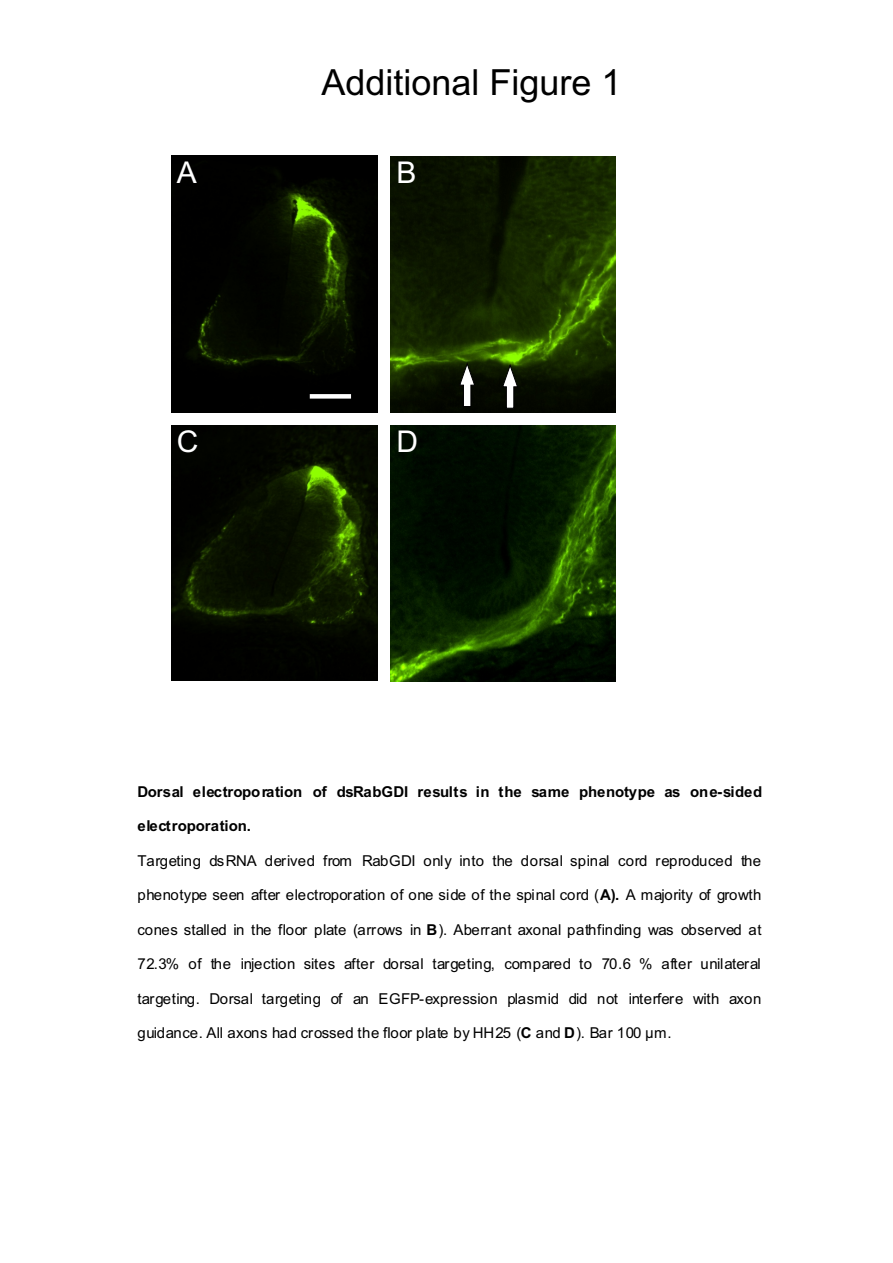
<style>
.page{position:relative;width:893px;height:1263px;background:#fff}
.page>*{position:absolute;margin:0;border:0;box-sizing:border-box;transform-origin:0 0}
.t1{font:36px "Arial";color:#000}
.t2{font:30px "Arial";color:#fff}
.t3{font:15px "Arial";color:#000}
.t4{font:700 15px "Arial";letter-spacing:-.01em;color:#000}
.t5{font:15px "Arial";letter-spacing:.02em;color:#000}
.s1{font-weight:700}
</style>
<div class="page">
<img style="left:171px;top:155px;width:207px;height:258px">
<div style="left:310px;top:394px;width:41px;height:5px;background:#fff"></div>
<img style="left:391px;top:156px;width:224px;height:257px">
<svg style="left:501px;top:363px;width:18px;height:46px"></svg>
<img style="left:171px;top:426px;width:207px;height:255px">
<img style="left:391px;top:426px;width:224px;height:255px">
<svg style="left:458px;top:361px;width:18px;height:46px"></svg>
<h1 class="t1" style="left:321px;top:69px;width:302px">Additional Figure 1</h1>
<h2 class="t2" style="left:177px;top:161px;width:22px">A</h2>
<h2 class="t2" style="left:396px;top:161px;width:22px">B</h2>
<h2 class="t2" style="left:177px;top:430px;width:23px">C</h2>
<h2 class="t2" style="left:396px;top:430px;width:23px">D</h2>
<p class="t4" style="left:137px;top:786px;width:626px">Dorsal electroporation of dsRabGDI results in the same phenotype as one-sided</p>
<p class="t4" style="left:137px;top:820px;width:115px">electroporation.</p>
<p class="t3" style="left:137px;top:855px;width:625px">Targeting dsRNA derived from RabGDI only into the dorsal spinal cord reproduced the</p>
<p class="t3" style="left:137px;top:889px;width:625px">phenotype seen after electroporation of one side of the spinal cord (<span class="s1">A).</span> A majority of growth</p>
<p class="t3" style="left:137px;top:924px;width:626px">cones stalled in the floor plate (arrows in <span class="s1">B</span>). Aberrant axonal pathfinding was observed at</p>
<p class="t5" style="left:137px;top:958px;width:625px">72.3% of the injection sites after dorsal targeting, compared to 70.6 % after unilateral</p>
<p class="t3" style="left:137px;top:993px;width:625px">targeting. Dorsal targeting of an EGFP-expression plasmid did not interfere with axon</p>
<p class="t3" style="left:137px;top:1027px;width:536px">guidance. All axons had crossed the floor plate by HH25 (<span class="s1">C</span> and <span class="s1">D</span>). Bar 100 µm.</p>
</div>
